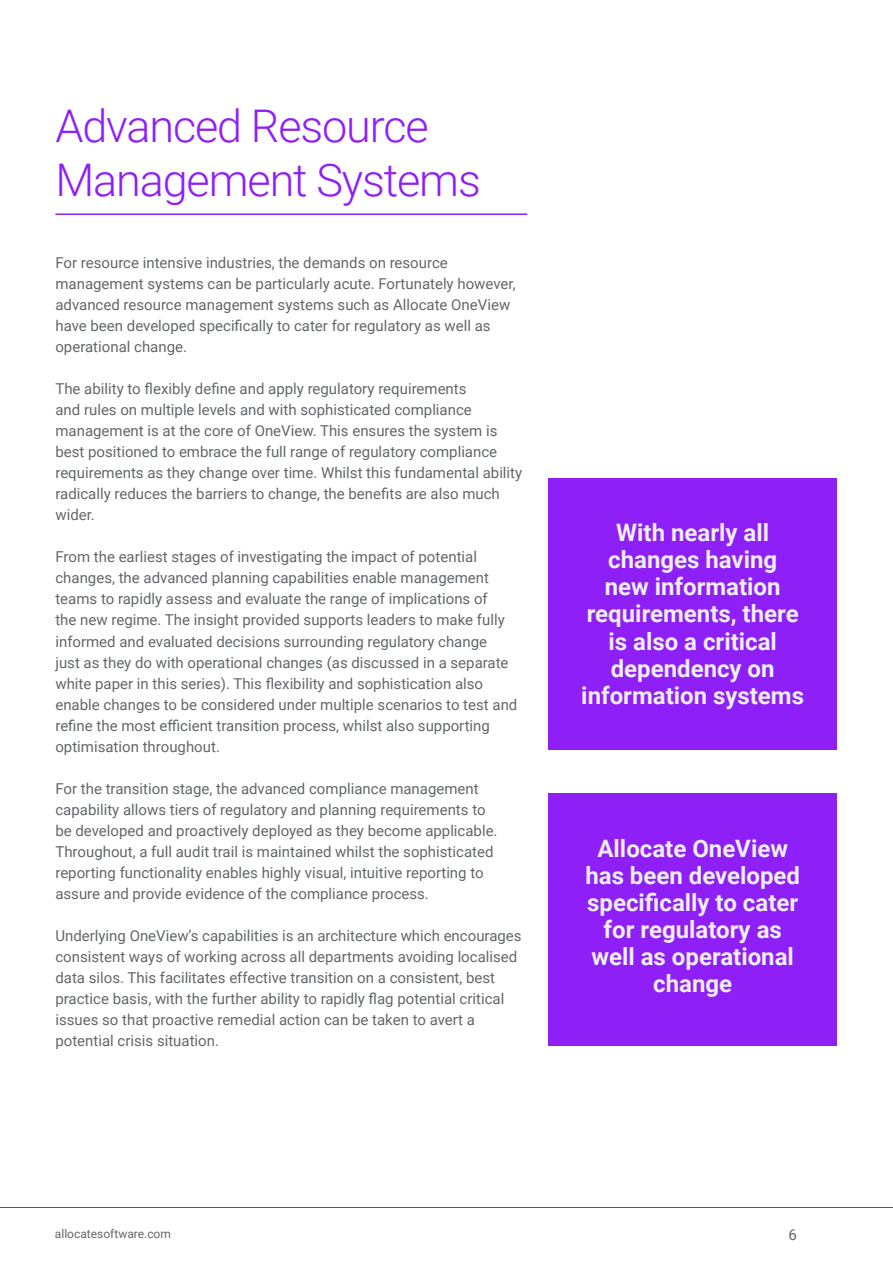
<style>
.page{position:relative;width:893px;height:1263px;background:#fff}
.page>*{position:absolute;margin:0;border:0;box-sizing:border-box;transform-origin:0 0}
.t1{font:300 45px/54px "Roboto";letter-spacing:-.025em;color:#8f1ff7}
.t2{font:700 24px/27px "Roboto";color:#eee;text-align:center}
.t3{font:15px/21px "Roboto";color:#63666a}
.t4{font:12px "Roboto";color:#63666a}
</style>
<div class="page">
<hr style="left:0;top:1207px;width:893px;height:1px;background:#8f1ff7">
<hr style="left:55px;top:213px;width:472px;height:2px;background:#8f1ff7">
<div style="left:548px;top:478px;width:289px;height:272px;background:#8f1ff7"></div>
<div style="left:548px;top:793px;width:289px;height:252px;background:#8f1ff7"></div>
<h1 class="t1" style="left:55px;top:98px;width:427px">Advanced Resource<br>Management Systems</h1>
<p class="t3" style="left:55px;top:252px;width:462px">For resource intensive industries, the demands on resource management systems can be particularly acute. Fortunately however, advanced resource management systems such as Allocate OneView have been developed specifically to cater for regulatory as well as operational change.</p>
<p class="t3" style="left:55px;top:378px;width:468px">The ability to flexibly define and apply regulatory requirements<br>and rules on multiple levels and with sophisticated compliance management is at the core of OneView. This ensures the system is best positioned to embrace the full range of regulatory compliance requirements as they change over time. Whilst this fundamental ability radically reduces the barriers to change, the benefits are also much wider.</p>
<p class="t3" style="left:55px;top:546px;width:463px">From the earliest stages of investigating the impact of potential changes, the advanced planning capabilities enable management teams to rapidly assess and evaluate the range of implications of<br>the new regime. The insight provided supports leaders to make fully informed and evaluated decisions surrounding regulatory change<br>just as they do with operational changes (as discussed in a separate white paper in this series). This flexibility and sophistication also enable changes to be considered under multiple scenarios to test and refine the most efficient transition process, whilst also supporting optimisation throughout.</p>
<p class="t3" style="left:55px;top:777px;width:444px">For the transition stage, the advanced compliance management capability allows tiers of regulatory and planning requirements to be developed and proactively deployed as they become applicable.<br>Throughout, a full audit trail is maintained whilst the sophisticated reporting functionality enables highly visual, intuitive reporting to assure and provide evidence of the compliance process.</p>
<p class="t3" style="left:55px;top:924px;width:468px">Underlying OneView’s capabilities is an architecture which encourages consistent ways of working across all departments avoiding localised data silos. This facilitates effective transition on a consistent, best practice basis, with the further ability to rapidly flag potential critical issues so that proactive remedial action can be taken to avert a potential crisis situation.</p>
<h2 class="t2" style="left:581px;top:518px;width:224px">With nearly all changes having<br>new information requirements, there is also a critical dependency on information systems</h2>
<h2 class="t2" style="left:585px;top:833px;width:216px">Allocate OneView has been developed specifically to cater for regulatory as well as operational change</h2>
<p class="t4" style="left:55px;top:1225px;width:118px">allocatesoftware.com</p>
<p class="t3" style="left:789px;top:1223px;width:10px">6</p>
</div>
